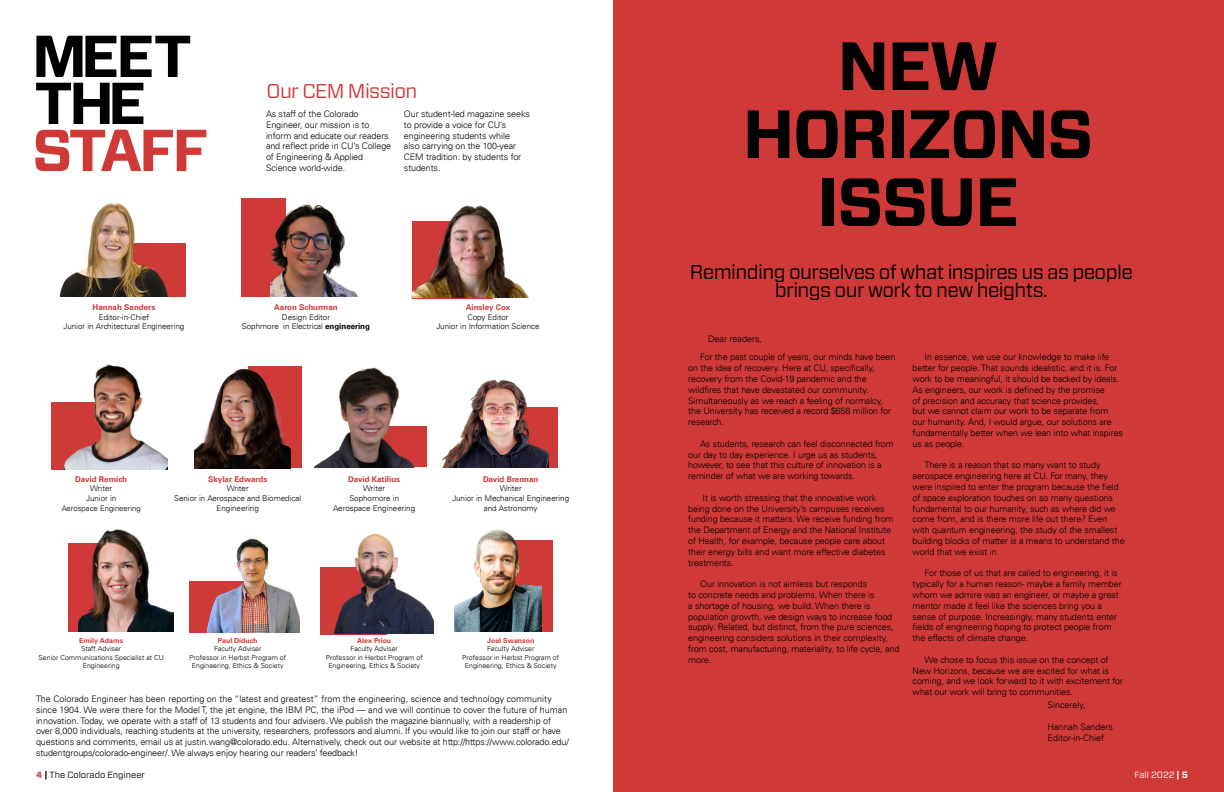
<style>
.page{position:relative;width:1224px;height:792px;background:#fff}
.page>*{position:absolute;margin:0;border:0;box-sizing:border-box;transform-origin:0 0}
.t1{font:700 68px/68px "Vitesse Sans";letter-spacing:-.025em;color:#000;text-align:center}
.t2{font:700 59px/47px "Vitesse Sans";letter-spacing:-.05em;color:#000}
.t3{font:700 59px "Vitesse Sans";letter-spacing:-.055em;color:#cf3938}
.t4{font:20px/18px "Vitesse Sans";letter-spacing:-.03em;color:#000;text-align:center}
.t5{font:20px "Vitesse Sans";letter-spacing:-.03em;color:#cf3938}
.t6{font:300 9px/10.8px "Univers LT";letter-spacing:-.01em;color:#000}
.t7{font:9px "Vitesse Sans";color:#000}
.t8{font:9px "Vitesse Sans";color:#fff}
.t9{font:300 8px/9.6px "Univers LT";color:#000;text-align:center}
.t10{font:700 8px "Univers LT";color:#ce3a38}
.t11{font:300 7.7px "Univers LT";color:#000}
.t12{font:300 7px/8.4px "Univers LT";color:#000;text-align:center}
.t13{font:700 7px "Univers LT";color:#ce3a38}
.s1{font-weight:700}
.s2{font-weight:700;color:#cf3938}
</style>
<div class="page">
<div style="left:189px;top:581px;width:63px;height:52px;background:#ce3a38"></div>
<div style="left:69px;top:544px;width:34px;height:88px;background:#cf3938"></div>
<div style="left:51px;top:402px;width:58px;height:67px;background:#ce3a38"></div>
<div style="left:248px;top:366px;width:54px;height:102px;background:#cf3938"></div>
<div style="left:321px;top:567px;width:66px;height:67px;background:#ce3a38"></div>
<div style="left:493px;top:540px;width:60px;height:92px;background:#cf3938"></div>
<img style="left:454px;top:529px;width:88px;height:103px">
<img style="left:207px;top:539px;width:93px;height:94px">
<div style="left:96px;top:243px;width:90px;height:54px;background:#ce3a38"></div>
<div style="left:242px;top:198px;width:44px;height:99px;background:#cf3938"></div>
<div style="left:369px;top:426px;width:58px;height:41px;background:#cf3938"></div>
<img style="left:333px;top:533px;width:101px;height:101px">
<img style="left:79px;top:529px;width:95px;height:103px">
<div style="left:481px;top:407px;width:77px;height:61px;background:#cf3938"></div>
<img style="left:63px;top:364px;width:105px;height:105px">
<div style="left:613px;top:0;width:611px;height:792px;background:#cf3938"></div>
<img style="left:60px;top:202px;width:109px;height:95px">
<img style="left:270px;top:205px;width:89px;height:92px">
<img style="left:315px;top:367px;width:99px;height:100px">
<img style="left:440px;top:379px;width:109px;height:89px">
<img style="left:194px;top:368px;width:96px;height:100px">
<img style="left:412px;top:205px;width:117px;height:93px">
<h2 class="t2" style="left:32px;top:34px;width:161px">MEET<br>THE</h2>
<h2 class="t3" style="left:32px;top:111px;width:177px">STAFF</h2>
<h3 class="t5" style="left:267px;top:77px;width:152px">Our CEM Mission</h3>
<p class="t6" style="left:266px;top:108px;width:127px">As staff of the Colorado<br>Engineer, our mission is to inform and educate our readers and reflect pride in CU’s College of Engineering &amp; Applied<br>Science world-wide.</p>
<p class="t6" style="left:404px;top:108px;width:127px">Our student-led magazine seeks to provide a voice for CU’s engineering students while<br>also carrying on the 100-year<br>CEM tradition: by students for students.</p>
<p class="t10" style="left:93px;top:302px;width:64px">Hannah Sanders</p>
<p class="t9" style="left:64px;top:312px;width:122px">Editor-in-Chief<br>Junior in Architectural Engineering</p>
<p class="t10" style="left:274px;top:302px;width:65px">Aaron Schurman</p>
<p class="t9" style="left:242px;top:312px;width:130px">Design Editor<br>Sophmore in Electrical <span class="s1">engineering</span></p>
<p class="t10" style="left:466px;top:302px;width:46px">Ainsley Cox</p>
<p class="t9" style="left:436px;top:312px;width:105px">Copy Editor<br>Junior in Information Science</p>
<p class="t10" style="left:75px;top:474px;width:53px">David Remich</p>
<p class="t9" style="left:86px;top:484px;width:32px">Writer<br>Junior in</p>
<p class="t11" style="left:62px;top:503px;width:80px">Aerospace Engineering</p>
<p class="t10" style="left:208px;top:474px;width:61px">Skylar Edwards</p>
<p class="t9" style="left:174px;top:484px;width:129px">Writer<br>Senior in Aerospace and Biomedical<br>Engineering</p>
<p class="t10" style="left:348px;top:474px;width:54px">David Katilius</p>
<p class="t9" style="left:333px;top:484px;width:83px">Writer<br>Sophomore in<br>Aerospace Engineering</p>
<p class="t10" style="left:483px;top:474px;width:57px">David Brennan</p>
<p class="t9" style="left:452px;top:484px;width:118px">Writer<br>Junior in Mechanical Engineering and Astronomy</p>
<p class="t13" style="left:79px;top:636px;width:45px">Emily Adams</p>
<p class="t12" style="left:39px;top:645px;width:127px">Staff Adviser<br>Senior Communications Specialist at CU<br>Engineering</p>
<p class="t13" style="left:218px;top:636px;width:41px">Paul Diduch</p>
<p class="t12" style="left:189px;top:645px;width:98px">Faculty Adviser<br>Professor in Herbst Program of<br>Engineering, Ethics &amp; Society</p>
<p class="t13" style="left:357px;top:636px;width:35px">Alex Priou</p>
<p class="t12" style="left:326px;top:645px;width:98px">Faculty Adviser<br>Professor in Herbst Program of<br>Engineering, Ethics &amp; Society</p>
<p class="t13" style="left:487px;top:636px;width:49px">Joel Swanson</p>
<p class="t12" style="left:462px;top:645px;width:98px">Faculty Adviser<br>Professor in Herbst Program of<br>Engineering, Ethics &amp; Society</p>
<p class="t6" style="left:36px;top:693px;width:534px">The Colorado Engineer has been reporting on the “latest and greatest” from the engineering, science and technology community since 1904. We were there for the Model T, the jet engine, the IBM PC, the iPod — and we will continue to cover the future of human innovation. Today, we operate with a staff of 13 students and four advisers. We publish the magazine biannually, with a readership of over 8,000 individuals, reaching students at the university, researchers, professors and alumni. If you would like to join our staff or have questions and comments, email us at justin.wang@colorado.edu. Alternatively, check out our website at http://https://www.colorado.edu/ studentgroups/colorado-engineer/. We always enjoy hearing our readers’ feedback!</p>
<p class="t7" style="left:36px;top:768px;width:111px"><span class="s2">4</span> <span class="s1">|</span> The Colorado Engineer</p>
<h1 class="t1" style="left:743px;top:33px;width:352px">NEW<br>HORIZONS<br>ISSUE</h1>
<h3 class="t4" style="left:690px;top:263px;width:445px">Reminding ourselves of what inspires us as people brings our work to new heights.</h3>
<p class="t6" style="left:708px;top:333px;width:56px">Dear readers,</p>
<p class="t6" style="left:688px;top:352px;width:209px;text-indent:12px">For the past couple of years, our minds have been on the idea of recovery. Here at CU, specifically, recovery from the Covid-19 pandemic and the wildfires that have devastated our community.<br>Simultaneously as we reach a feeling of normalcy, the University has received a record $658 million for research.</p>
<p class="t6" style="left:688px;top:438px;width:207px;text-indent:12px">As students, research can feel disconnected from our day to day experience. I urge us as students, however, to see that this culture of innovation is a reminder of what we are working towards.</p>
<p class="t6" style="left:688px;top:492px;width:207px;text-indent:14px">It is worth stressing that the innovative work being done on the University’s campuses receives funding because it matters. We receive funding from the Department of Energy and the National Institute of Health, for example, because people care about their energy bills and want more effective diabetes treatments.</p>
<p class="t6" style="left:688px;top:579px;width:213px;text-indent:12px">Our innovation is not aimless but responds<br>to concrete needs and problems. When there is<br>a shortage of housing, we build. When there is population growth, we design ways to increase food supply. Related, but distinct, from the pure sciences, engineering considers solutions in their complexity, from cost, manufacturing, materiality, to life cycle, and more.</p>
<p class="t6" style="left:913px;top:352px;width:212px;text-indent:12px">In essence, we use our knowledge to make life better for people. That sounds idealistic, and it is. For work to be meaningful, it should be backed by ideals.<br>As engineers, our work is defined by the promise<br>of precision and accuracy that science provides,<br>but we cannot claim our work to be separate from our humanity. And, I would argue, our solutions are fundamentally better when we lean into what inspires us as people.</p>
<p class="t6" style="left:913px;top:460px;width:214px;text-indent:12px">There is a reason that so many want to study aerospace engineering here at CU. For many, they were inspired to enter the program because the field of space exploration touches on so many questions fundamental to our humanity, such as where did we come from, and is there more life out there? Even with quantum engineering, the study of the smallest building blocks of matter is a means to understand the world that we exist in.</p>
<p class="t6" style="left:913px;top:568px;width:211px;text-indent:12px">For those of us that are called to engineering, it is typically for a human reason- maybe a family member whom we admire was an engineer, or maybe a great mentor made it feel like the sciences bring you a sense of purpose. Increasingly, many students enter fields of engineering hoping to protect people from the effects of climate change.</p>
<p class="t6" style="left:913px;top:654px;width:212px;text-indent:12px">We chose to focus this issue on the concept of New Horizons, because we are excited for what is coming, and we look forward to it with excitement for what our work will bring to communities.</p>
<p class="t6" style="left:1048px;top:700px;width:40px">Sincerely,</p>
<p class="t6" style="left:1048px;top:722px;width:67px">Hannah Sanders<br>Editor-in-Chief</p>
<p class="t8" style="left:1135px;top:768px;width:55px">Fall 2022 <span class="s1">| 5</span></p>
</div>
